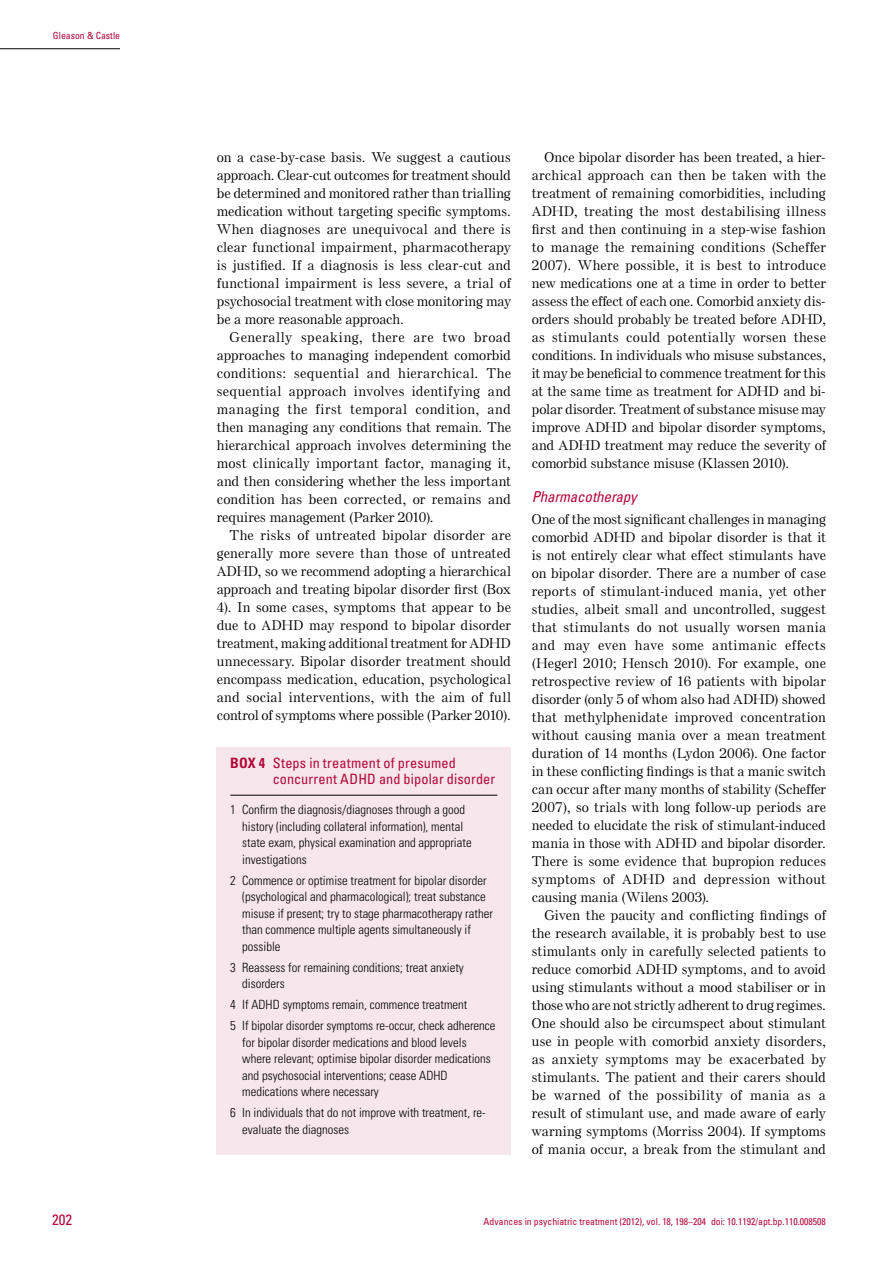
<style>
.page{position:relative;width:893px;height:1263px;background:#fff}
.page>*{position:absolute;margin:0;border:0;box-sizing:border-box;transform-origin:0 0}
.t1{font:italic condensed 15px "Univers LT Std";letter-spacing:-.01em;color:#b30838}
.t2{font:condensed 15px "Univers LT Std";color:#b30838}
.t3{font:condensed 14.25px/16.5px "Univers LT Std";letter-spacing:.01em;color:#b30838}
.t4{font:500 13.5px/18px "Else NPL Std";letter-spacing:.015em;color:#000;text-align:justify}
.t5{font:300 condensed 12.75px/16.5px "Univers LT Std";color:#000}
.t6{font:condensed 9.75px "Univers LT Std";color:#b30838}
.s1{font-weight:700}
</style>
<div class="page">
<hr style="left:0;top:49px;width:120px;height:1px;background:#000">
<div style="left:217px;top:747px;width:294px;height:407px;background:#f7e6eb"></div>
<hr style="left:230px;top:795px;width:267px;height:1px;background:#000">
<p class="t6" style="left:53px;top:30px;width:69px">Gleason &amp; Castle</p>
<p class="t4" style="left:217px;top:148px;width:296px">on a case-by-case basis. We suggest a cautious approach. Clear-cut outcomes for treatment should be determined and monitored rather than trialling medication without targeting specific symptoms.<br>When diagnoses are unequivocal and there is clear functional impairment, pharmacotherapy is justified. If a diagnosis is less clear-cut and functional impairment is less severe, a trial of psychosocial treatment with close monitoring may be a more reasonable approach.</p>
<p class="t4" style="left:217px;top:328px;width:296px;text-indent:13px">Generally speaking, there are two broad approaches to managing independent comorbid conditions: sequential and hierarchical. The sequential approach involves identifying and managing the first temporal condition, and then managing any conditions that remain. The hierarchical approach involves determining the most clinically important factor, managing it, and then considering whether the less important condition has been corrected, or remains and requires management (Parker 2010).</p>
<p class="t4" style="left:217px;top:526px;width:296px;text-indent:13px">The risks of untreated bipolar disorder are generally more severe than those of untreated ADHD, so we recommend adopting a hierarchical approach and treating bipolar disorder first (Box 4). In some cases, symptoms that appear to be due to ADHD may respond to bipolar disorder treatment, making additional treatment for ADHD unnecessary. Bipolar disorder treatment should encompass medication, education, psychological and social interventions, with the aim of full control of symptoms where possible (Parker 2010).</p>
<p class="t3" style="left:273px;top:754px;width:224px;text-indent:-42px"><span class="s1">Box 4</span> Steps in treatment of presumed concurrent ADHD and bipolar disorder</p>
<p class="t5" style="left:242px;top:801px;width:231px;text-indent:-12px">1 Confirm the diagnosis/diagnoses through a good history (including collateral information), mental state exam, physical examination and appropriate investigations</p>
<p class="t5" style="left:242px;top:872px;width:252px;text-indent:-12px">2 Commence or optimise treatment for bipolar disorder (psychological and pharmacological); treat substance misuse if present; try to stage pharmacotherapy rather than commence multiple agents simultaneously if possible</p>
<p class="t5" style="left:242px;top:959px;width:223px;text-indent:-12px">3 Reassess for remaining conditions; treat anxiety disorders</p>
<p class="t5" style="left:230px;top:994px;width:267px;line-height:21px">4 If ADHD symptoms remain, commence treatment<br>5 If bipolar disorder symptoms re-occur, check adherence</p>
<p class="t5" style="left:242px;top:1034px;width:250px">for bipolar disorder medications and blood levels where relevant; optimise bipolar disorder medications and psychosocial interventions; cease ADHD medications where necessary</p>
<p class="t5" style="left:242px;top:1104px;width:245px;text-indent:-12px">6 In individuals that do not improve with treatment, re&shy;evaluate the diagnoses</p>
<p class="t4" style="left:532px;top:148px;width:296px;text-indent:13px">Once bipolar disorder has been treated, a hier&shy;archical approach can then be taken with the treatment of remaining comorbidities, including ADHD, treating the most destabilising illness first and then continuing in a step-wise fashion to manage the remaining conditions (Scheffer 2007). Where possible, it is best to introduce new medications one at a time in order to better assess the effect of each one. Comorbid anxiety dis&shy;orders should probably be treated before ADHD, as stimulants could potentially worsen these conditions. In individuals who misuse substances, it may be beneficial to commence treatment for this at the same time as treatment for ADHD and bi&shy;polar disorder. Treatment of substance misuse may improve ADHD and bipolar disorder symptoms, and ADHD treatment may reduce the severity of comorbid substance misuse (Klassen 2010).</p>
<p class="t1" style="left:532px;top:487px;width:107px">Pharmacotherapy</p>
<p class="t4" style="left:532px;top:511px;width:296px">One of the most significant challenges in managing comorbid ADHD and bipolar disorder is that it is not entirely clear what effect stimulants have on bipolar disorder. There are a number of case reports of stimulant-induced mania, yet other studies, albeit small and uncontrolled, suggest that stimulants do not usually worsen mania and may even have some antimanic effects (Hegerl 2010; Hensch 2010). For example, one retrospective review of 16 patients with bipolar disorder (only 5 of whom also had ADHD) showed that methylphenidate improved concentration without causing mania over a mean treatment duration of 14 months (Lydon 2006). One factor in these conflicting findings is that a manic switch can occur after many months of stability (Scheffer 2007), so trials with long follow-up periods are needed to elucidate the risk of stimulant-induced mania in those with ADHD and bipolar disorder.<br>There is some evidence that bupropion reduces symptoms of ADHD and depression without causing mania (Wilens 2003).</p>
<p class="t4" style="left:532px;top:906px;width:296px;text-indent:13px">Given the paucity and conflicting findings of the research available, it is probably best to use stimulants only in carefully selected patients to reduce comorbid ADHD symptoms, and to avoid using stimulants without a mood stabiliser or in those who are not strictly adherent to drug regimes.<br>One should also be circumspect about stimulant use in people with comorbid anxiety disorders, as anxiety symptoms may be exacerbated by stimulants. The patient and their carers should be warned of the possibility of mania as a result of stimulant use, and made aware of early warning symptoms (Morriss 2004). If symptoms of mania occur, a break from the stimulant and</p>
<p class="t2" style="left:52px;top:1210px;width:21px">202</p>
<p class="t6" style="left:484px;top:1216px;width:344px">Advances in psychiatric treatment (2012), vol. 18, 198–204 doi: 10.1192/apt.bp.110.008508</p>
</div>
